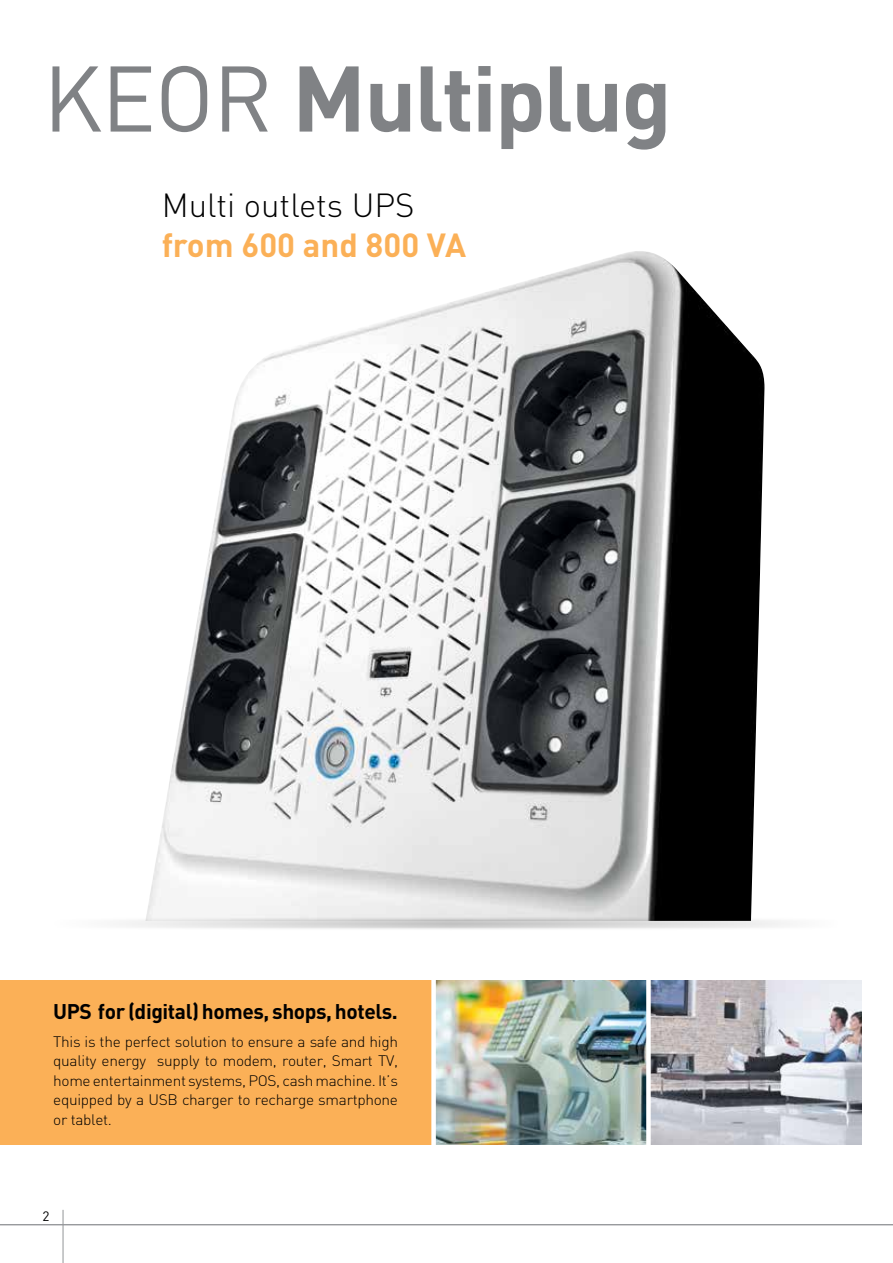
<style>
.page{position:relative;width:893px;height:1263px;background:#fff}
.page>*{position:absolute;margin:0;border:0;box-sizing:border-box;transform-origin:0 0}
.t1{font:700 91.5px "DIN Pro";letter-spacing:-.025em;color:#808285}
.t2{font:300 33px "DIN Pro";color:#000}
.t3{font:700 33px "DIN Pro";color:#fbb057}
.t4{font:700 21px "DIN Pro";letter-spacing:-.02em;color:#000}
.t5{font:300 15px/19.5px "DIN Pro";letter-spacing:-.02em;color:#000;text-align:justify}
.t6{font:13.5px "DIN Pro";color:#000}
.s1{font-weight:400}
</style>
<div class="page">
<hr style="left:63px;top:1210px;width:1px;height:53px;background:#939598">
<hr style="left:0;top:1224px;width:893px;height:1px;background:#939598">
<div style="left:0;top:981px;width:861px;height:164px;background:#fbb057"></div>
<img style="left:146px;top:251px;width:618px;height:665px">
<svg style="left:119px;top:916px;width:671px;height:13px"></svg>
<img style="left:436px;top:981px;width:425px;height:164px">
<div style="left:646px;top:975px;width:5px;height:175px;background:#fff"></div>
<div style="left:431px;top:975px;width:5px;height:175px;background:#fff"></div>
<h1 class="t1" style="left:43px;top:36px;width:630px"><span class="s1">KEOR</span> Multiplug</h1>
<h2 class="t2" style="left:162px;top:182px;width:254px">Multi outlets UPS</h2>
<h2 class="t3" style="left:162px;top:223px;width:306px">from 600 and 800 VA</h2>
<h3 class="t4" style="left:53px;top:997px;width:346px">UPS for (digital) homes, shops, hotels.</h3>
<p class="t5" style="left:53px;top:1031px;width:346px">This is the perfect solution to ensure a safe and high quality energy supply to modem, router, Smart TV, home entertainment systems, POS, cash machine. It’s equipped by a USB charger to recharge smartphone or tablet.</p>
<p class="t6" style="left:43px;top:1206px;width:9px">2</p>
</div>
